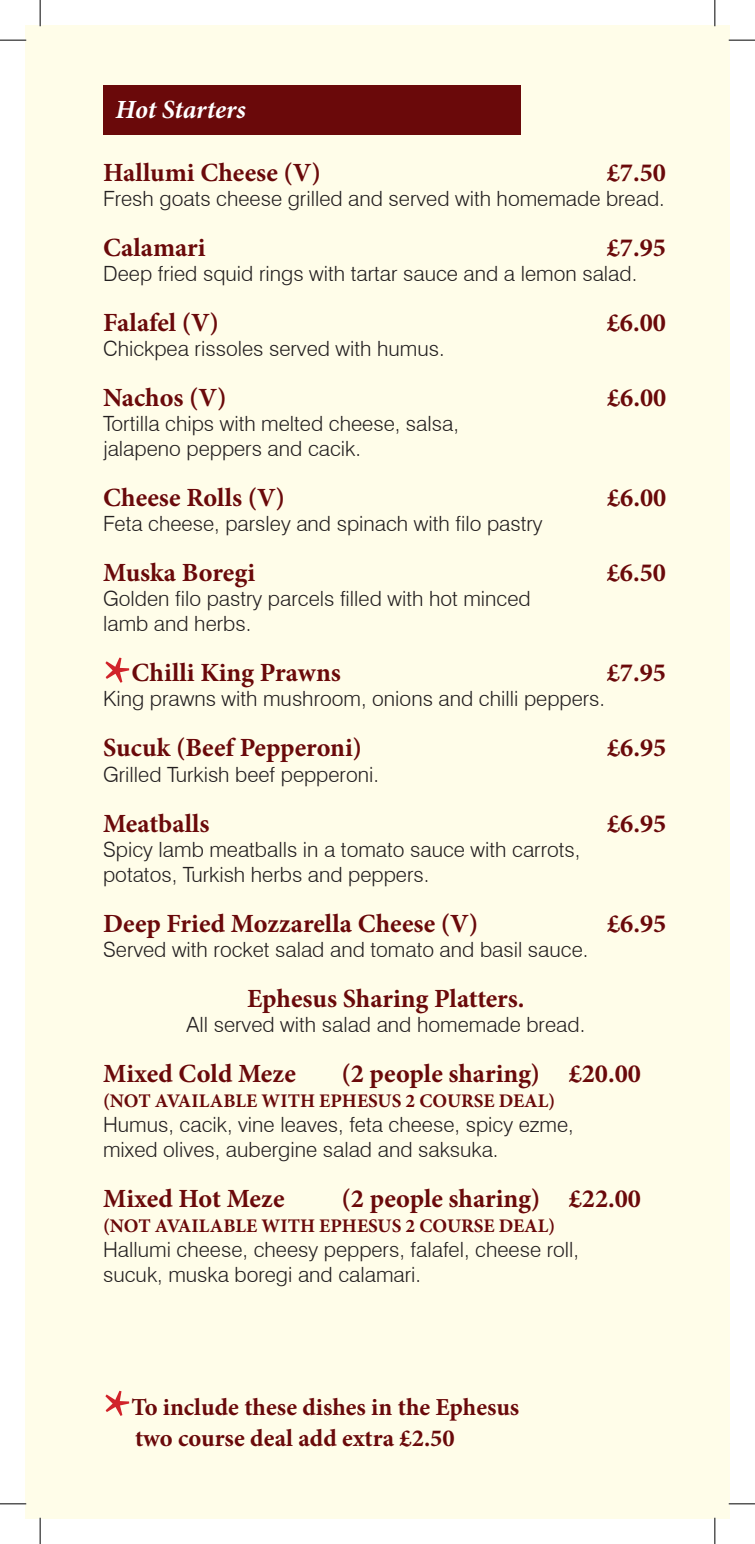
<style>
.page{position:relative;width:755px;height:1544px;background:#fff}
.page>*{position:absolute;margin:0;border:0;box-sizing:border-box;transform-origin:0 0}
.t1{font:700 70px "Minion Pro";color:#d1232a}
.t2{font:700 26.25px "Minion Pro";color:#6a090a}
.t3{font:italic 700 26.25px "Minion Pro";letter-spacing:-.005em;color:#fff}
.t4{font:700 24.5px/31.5px "Minion Pro";color:#6a090a}
.t5{font:300 21px/25px "Swiss 721 BT";color:#231f20}
.t6{font:700 19.25px "Minion Pro";color:#6a090a}
</style>
<div class="page">
<div style="left:25px;top:25px;width:705px;height:1493px;background:#fffde9"></div>
<div style="left:103px;top:85px;width:418px;height:49px;background:#6a090a"></div>
<hr style="left:0;top:39px;width:26px;height:2px;background:#fff">
<hr style="left:729px;top:39px;width:26px;height:2px;background:#fff">
<hr style="left:0;top:1502px;width:26px;height:3px;background:#fff">
<hr style="left:729px;top:1502px;width:26px;height:3px;background:#fff">
<hr style="left:39px;top:0;width:2px;height:26px;background:#fff">
<hr style="left:39px;top:1517px;width:2px;height:27px;background:#fff">
<hr style="left:714px;top:0;width:2px;height:26px;background:#fff">
<hr style="left:714px;top:1517px;width:2px;height:27px;background:#fff">
<svg style="left:0;top:40px;width:26px;height:1px"></svg>
<svg style="left:729px;top:40px;width:26px;height:1px"></svg>
<svg style="left:0;top:1503px;width:26px;height:1px"></svg>
<svg style="left:729px;top:1503px;width:26px;height:1px"></svg>
<svg style="left:40px;top:0;width:1px;height:26px"></svg>
<svg style="left:40px;top:1517px;width:1px;height:27px"></svg>
<svg style="left:714px;top:0;width:1px;height:26px"></svg>
<svg style="left:714px;top:1517px;width:1px;height:27px"></svg>
<p class="t3" style="left:116px;top:90px;width:132px">Hot Starters</p>
<p class="t2" style="left:103px;top:154px;width:219px">Hallumi Cheese (V)</p>
<p class="t2" style="left:607px;top:154px;width:61px">£7.50</p>
<p class="t5" style="left:103px;top:186px;width:563px">Fresh goats cheese grilled and served with homemade bread.</p>
<p class="t2" style="left:103px;top:229px;width:104px">Calamari</p>
<p class="t2" style="left:607px;top:229px;width:61px">£7.95</p>
<p class="t5" style="left:103px;top:261px;width:536px">Deep fried squid rings with tartar sauce and a lemon salad.</p>
<p class="t2" style="left:103px;top:304px;width:117px">Falafel (V)</p>
<p class="t2" style="left:607px;top:304px;width:61px">£6.00</p>
<p class="t5" style="left:103px;top:336px;width:343px">Chickpea rissoles served with humus.</p>
<p class="t2" style="left:103px;top:379px;width:125px">Nachos (V)</p>
<p class="t2" style="left:607px;top:379px;width:61px">£6.00</p>
<p class="t5" style="left:103px;top:411px;width:357px">Tortilla chips with melted cheese, salsa, jalapeno peppers and cacik.</p>
<p class="t2" style="left:103px;top:479px;width:184px">Cheese Rolls (V)</p>
<p class="t2" style="left:607px;top:479px;width:61px">£6.00</p>
<p class="t5" style="left:103px;top:511px;width:441px">Feta cheese, parsley and spinach with filo pastry</p>
<p class="t2" style="left:103px;top:554px;width:154px">Muska Boregi</p>
<p class="t2" style="left:607px;top:554px;width:61px">£6.50</p>
<p class="t5" style="left:103px;top:586px;width:429px">Golden filo pastry parcels filled with hot minced lamb and herbs.</p>
<h1 class="t1" style="left:103px;top:632px;width:30px">*</h1>
<p class="t2" style="left:131px;top:654px;width:211px">Chilli King Prawns</p>
<p class="t2" style="left:607px;top:654px;width:61px">£7.95</p>
<p class="t5" style="left:103px;top:686px;width:504px">King prawns with mushroom, onions and chilli peppers.</p>
<p class="t2" style="left:103px;top:729px;width:260px">Sucuk (Beef Pepperoni)</p>
<p class="t2" style="left:607px;top:729px;width:61px">£6.95</p>
<p class="t5" style="left:103px;top:761px;width:277px">Grilled Turkish beef pepperoni.</p>
<p class="t2" style="left:103px;top:805px;width:108px">Meatballs</p>
<p class="t2" style="left:607px;top:805px;width:61px">£6.95</p>
<p class="t5" style="left:103px;top:836px;width:479px">Spicy lamb meatballs in a tomato sauce with carrots, potatos, Turkish herbs and peppers.</p>
<p class="t2" style="left:103px;top:905px;width:377px">Deep Fried Mozzarella Cheese (V)</p>
<p class="t2" style="left:607px;top:905px;width:61px">£6.95</p>
<p class="t5" style="left:103px;top:936px;width:487px">Served with rocket salad and tomato and basil sauce.</p>
<p class="t2" style="left:247px;top:980px;width:279px">Ephesus Sharing Platters.</p>
<p class="t5" style="left:187px;top:1011px;width:400px">All served with salad and homemade bread.</p>
<p class="t2" style="left:103px;top:1055px;width:194px">Mixed Cold Meze</p>
<p class="t2" style="left:342px;top:1055px;width:301px">(2 people sharing) £20.00</p>
<p class="t6" style="left:103px;top:1087px;width:454px">(NOT AVAILABLE WITH EPHESUS 2 COURSE DEAL)</p>
<p class="t5" style="left:103px;top:1112px;width:472px">Humus, cacik, vine leaves, feta cheese, spicy ezme, mixed olives, aubergine salad and saksuka.</p>
<p class="t2" style="left:103px;top:1180px;width:183px">Mixed Hot Meze</p>
<p class="t2" style="left:342px;top:1180px;width:301px">(2 people sharing) £22.00</p>
<p class="t6" style="left:103px;top:1212px;width:454px">(NOT AVAILABLE WITH EPHESUS 2 COURSE DEAL)</p>
<p class="t5" style="left:103px;top:1237px;width:477px">Hallumi cheese, cheesy peppers, falafel, cheese roll, sucuk, muska boregi and calamari.</p>
<h1 class="t1" style="left:103px;top:1365px;width:30px">*</h1>
<p class="t4" style="left:131px;top:1390px;width:389px">To include these dishes in the Ephesus two course deal add extra £2.50</p>
</div>
